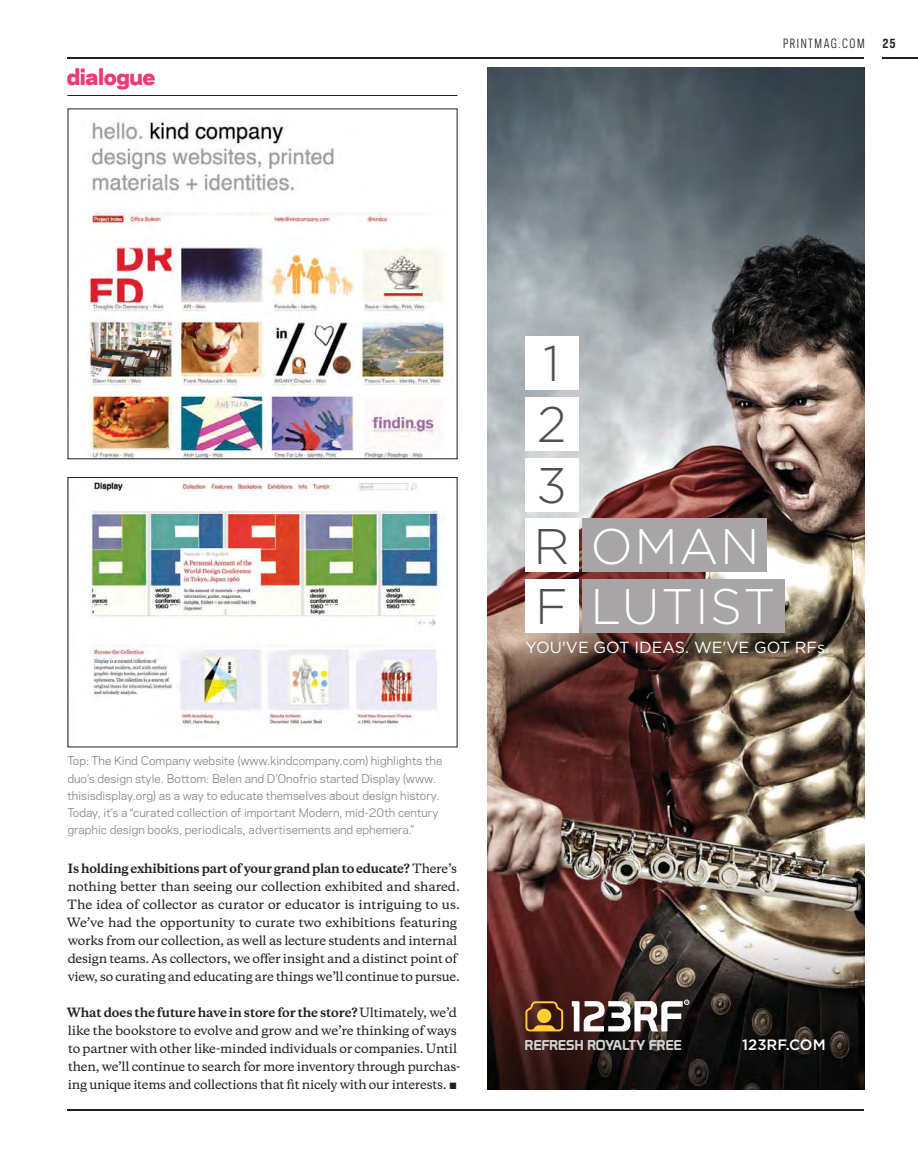
<style>
.page{position:relative;width:918px;height:1175px;background:#fff}
.page>*{position:absolute;margin:0;border:0;box-sizing:border-box;transform-origin:0 0}
.t1{font:300 49.95px/60.6px "Gotham";letter-spacing:.03em;color:#fff}
.t2{font:800 21px "Galaxie Polaris";letter-spacing:-.02em;color:#ee3b73}
.t3{font:16.05px "Gotham";color:#fff}
.t4{font:500 15px "Gotham";color:#fff}
.t5{font:13.95px "Prototype";color:#d4d4d4}
.t6{font:500 12px/18px "Galaxie Copernicus";letter-spacing:-.015em;color:#231f20}
.t7{font:12px "Galaxie Polaris Condensed";letter-spacing:.125em;color:#231f20}
.t8{font:700 12px "Galaxie Polaris Condensed";color:#231f20}
.t9{font:11.25px/17.2px "Galaxie Polaris";color:#808285}
.s1{font-weight:700}
.s2{color:#504f4e}
</style>
<div class="page">
<hr style="left:67px;top:1108px;width:797px;height:2px;background:#231f20">
<hr style="left:883px;top:58px;width:35px;height:1px;background:#231f20">
<hr style="left:67px;top:58px;width:797px;height:1px;background:#231f20">
<img style="left:487px;top:67px;width:377px;height:1022px">
<div style="left:525px;top:336px;width:53px;height:53px;background:#fff"></div>
<div style="left:525px;top:397px;width:54px;height:53px;background:#fff"></div>
<div style="left:525px;top:458px;width:53px;height:53px;background:#fff"></div>
<div style="left:525px;top:518px;width:53px;height:54px;background:#fff"></div>
<div style="left:525px;top:579px;width:53px;height:53px;background:#fff"></div>
<div style="left:582px;top:518px;width:184px;height:54px;background:#a7a5a6"></div>
<div style="left:582px;top:579px;width:203px;height:53px;background:#a7a5a6"></div>
<svg style="left:572px;top:999px;width:117px;height:32px"></svg>
<svg style="left:525px;top:1001px;width:38px;height:30px"></svg>
<hr style="left:67px;top:95px;width:390px;height:1px;background:#231f20">
<img style="left:89px;top:480px;width:354px;height:248px">
<img style="left:87px;top:121px;width:359px;height:336px">
<h2 class="t2" style="left:67px;top:68px;width:90px">dialogue</h2>
<p class="t7" style="left:783px;top:38px;width:83px">PRINTMAG.COM</p>
<p class="t8" style="left:883px;top:38px;width:15px">25</p>
<p class="t9" style="left:67px;top:753px;width:376px">Top: The Kind Company website (www.kindcompany.com) highlights the duo’s design style. Bottom: Belen and D’Onofrio started Display (www. thisisdisplay.org) as a way to educate themselves about design history.<br>Today, it’s a “curated collection of important Modern, mid-20th century graphic design books, periodicals, advertisements and ephemera.”</p>
<p class="t6" style="left:67px;top:861px;width:394px"><span class="s1">Is holding exhibitions part of your grand plan to educate?</span> There’s nothing better than seeing our collection exhibited and shared.<br>The idea of collector as curator or educator is intriguing to us.<br>We’ve had the opportunity to curate two exhibitions featuring works from our collection, as well as lecture students and internal design teams. As collectors, we offer insight and a distinct point of view, so curating and educating are things we’ll continue to pursue.</p>
<p class="t6" style="left:67px;top:1005px;width:395px"><span class="s1">What does the future have in store for the store?</span> Ultimately, we’d like the bookstore to evolve and grow and we’re thinking of ways to partner with other like-minded individuals or companies. Until then, we’ll continue to search for more inventory through purchas&shy;ing unique items and collections that fit nicely with our interests. ▪</p>
<h1 class="t1" style="left:534px;top:337px;width:243px"><span class="s2">1<br>2<br>3<br>R</span> OMAN<br><span class="s2">F</span> LUTIST</h1>
<h3 class="t3" style="left:526px;top:641px;width:305px">YOU'VE GOT IDEAS. WE'VE GOT RFs.</h3>
<p class="t5" style="left:525px;top:1037px;width:158px">REFRESH ROYALTY FREE</p>
<p class="t4" style="left:742px;top:1036px;width:85px">123RF.COM</p>
</div>
